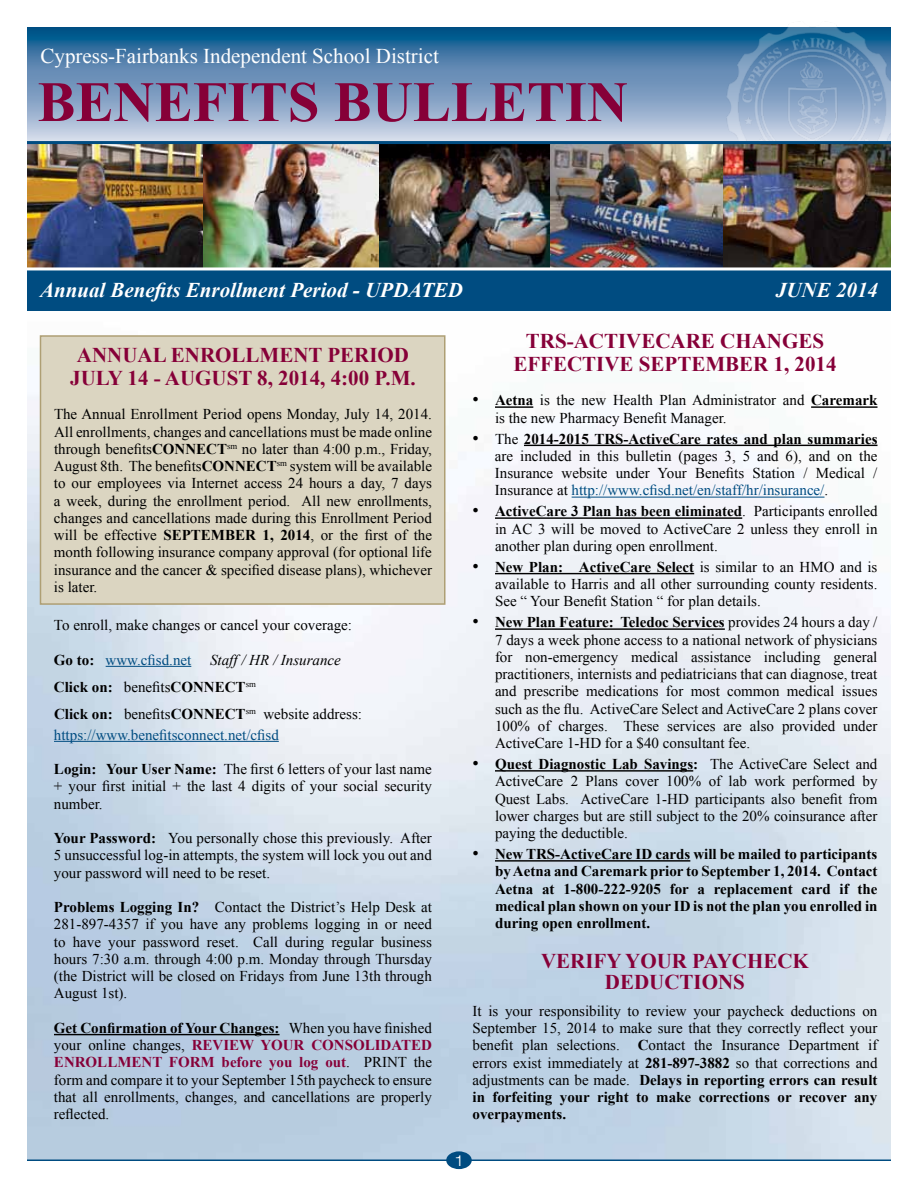
<style>
.page{position:relative;width:918px;height:1188px;background:#fff}
.page>*{position:absolute;margin:0;border:0;box-sizing:border-box;transform-origin:0 0}
.t1{font:700 57px "Times New Roman";color:#860038}
.t2{font:700 21px/22.5px "Times New Roman";color:#860038;text-align:center}
.t3{font:italic 700 21px "Times New Roman";color:#fff}
.t4{font:21px "Times New Roman";color:#fff}
.t5{font:15px/17.2px "Times New Roman";color:#000;text-align:justify}
.t6{font:700 15px/17.2px "Times New Roman";color:#000}
.t7{font:15px "Times New Roman";color:#004c81}
.t8{font:300 expanded 15px "Helvetica Neue";color:#fff}
.s1{font-weight:700}
.s2{font-weight:400;color:#004c81}
.s3{font-weight:400;font-style:italic}
.s4{font-weight:400}
.s5{font-weight:700;color:#860038}
.s6{font-size:18px}
.s7{color:#004c81}
.s8{font-weight:400;font-size:18px}
</style>
<div class="page">
<img style="left:27px;top:310px;width:864px;height:850px">
<svg style="left:27px;top:27px;width:667px;height:114px;background:#6d95ba"></svg>
<img style="left:27px;top:144px;width:176px;height:123px">
<img style="left:723px;top:144px;width:168px;height:123px">
<img style="left:203px;top:144px;width:346px;height:123px">
<img style="left:549px;top:144px;width:174px;height:123px">
<div style="left:40px;top:335px;width:406px;height:270px;background:#dbd5c1;border:2px solid #ae9f74"></div>
<div style="left:27px;top:269px;width:864px;height:41px;background:#004c81"></div>
<img style="left:694px;top:27px;width:197px;height:114px">
<hr style="left:106px;top:666px;width:85px;height:1px;background:#004c81">
<hr style="left:54px;top:741px;width:225px;height:1px;background:#004c81">
<hr style="left:54px;top:1034px;width:226px;height:1px;background:#000">
<hr style="left:495px;top:406px;width:38px;height:2px;background:#000">
<hr style="left:811px;top:406px;width:67px;height:2px;background:#000">
<hr style="left:524px;top:445px;width:353px;height:1px;background:#000">
<hr style="left:572px;top:497px;width:252px;height:1px;background:#004c81">
<hr style="left:495px;top:517px;width:247px;height:2px;background:#000">
<hr style="left:495px;top:573px;width:199px;height:1px;background:#000">
<hr style="left:495px;top:628px;width:230px;height:2px;background:#000">
<hr style="left:495px;top:770px;width:198px;height:2px;background:#000">
<hr style="left:495px;top:860px;width:195px;height:2px;background:#000">
<hr style="left:27px;top:1160px;width:864px;height:1px;background:#004c81">
<div style="left:446px;top:1151px;width:26px;height:18px;background:#004c81;border-radius:50%"></div>
<hr style="left:25px;top:141px;width:869px;height:3px;background:#004c81">
<div style="left:0;top:14px;width:27px;height:301px;background:#fff"></div>
<div style="left:891px;top:14px;width:27px;height:299px;background:#fff"></div>
<hr style="left:27px;top:267px;width:866px;height:3px;background:#fff">
<h2 class="t4" style="left:41px;top:41px;width:400px">Cypress-Fairbanks Independent School District</h2>
<h1 class="t1" style="left:38px;top:63px;width:592px">BENEFITS BULLETIN</h1>
<h2 class="t3" style="left:40px;top:275px;width:425px">Annual Benefits Enrollment Period - UPDATED</h2>
<h2 class="t3" style="left:776px;top:275px;width:104px">JUNE 2014</h2>
<h2 class="t2" style="left:70px;top:344px;width:347px">ANNUAL ENROLLMENT PERIOD<br>JULY 14 - AUGUST 8, 2014, 4:00 P.M.</h2>
<p class="t5" style="left:54px;top:406px;width:380px">The Annual Enrollment Period opens Monday, July 14, 2014.<br>All enrollments, changes and cancellations must be made online through benefits<span class="s1">CONNECT</span><sup>sm</sup> no later than 4:00 p.m., Friday, August 8th. The benefits<span class="s1">CONNECT</span><sup>sm</sup> system will be available to our employees via Internet access 24 hours a day, 7 days a week, during the enrollment period. All new enrollments, changes and cancellations made during this Enrollment Period will be effective <span class="s1">SEPTEMBER 1, 2014</span>, or the first of the month following insurance company approval (for optional life insurance and the cancer &amp; specified disease plans), whichever is later.</p>
<p class="t5" style="left:54px;top:616px;width:300px">To enroll, make changes or cancel your coverage:</p>
<p class="t6" style="left:54px;top:646px;width:310px;line-height:27px">Go to: <span class="s2">www.cfisd.net</span> <span class="s3">Staff / HR / Insurance<br></span>Click on: <span class="s4">benefits</span>CONNECT<sup>sm<br></sup>Click on: <span class="s4">benefits</span>CONNECT<sup>sm</sup> <span class="s4">website address:</span></p>
<p class="t7" style="left:54px;top:725px;width:226px">https://www.benefitsconnect.net/cfisd</p>
<p class="t5" style="left:54px;top:760px;width:379px"><span class="s1">Login: Your User Name:</span> The first 6 letters of your last name + your first initial + the last 4 digits of your social security number.</p>
<p class="t5" style="left:54px;top:829px;width:379px"><span class="s1">Your Password:</span> You personally chose this previously. After 5 unsuccessful log-in attempts, the system will lock you out and your password will need to be reset.</p>
<p class="t5" style="left:54px;top:898px;width:380px"><span class="s1">Problems Logging In?</span> Contact the District’s Help Desk at 281-897-4357 if you have any problems logging in or need to have your password reset. Call during regular business hours 7:30 a.m. through 4:00 p.m. Monday through Thursday (the District will be closed on Fridays from June 13th through August 1st).</p>
<p class="t5" style="left:54px;top:1019px;width:380px"><span class="s1">Get Confirmation of Your Changes:</span> When you have finished your online changes, <span class="s5">REVIEW YOUR CONSOLIDATED ENROLLMENT FORM before you log out</span>. PRINT the form and compare it to your September 15th paycheck to ensure that all enrollments, changes, and cancellations are properly reflected.</p>
<h2 class="t2" style="left:513px;top:330px;width:325px">TRS-ACTIVECARE CHANGES<br>EFFECTIVE SEPTEMBER 1, 2014</h2>
<p class="t5" style="left:495px;top:392px;width:384px;text-indent:-23px"><span class="s6">•</span> <span class="s1">Aetna</span> is the new Health Plan Administrator and <span class="s1">Caremark </span>is the new Pharmacy Benefit Manager.</p>
<p class="t5" style="left:495px;top:430px;width:384px;text-indent:-22px"><span class="s6">•</span> The <span class="s1">2014-2015 TRS-ActiveCare rates and plan summaries </span>are included in this bulletin (pages 3, 5 and 6), and on the Insurance website under Your Benefits Station / Medical / Insurance at <span class="s7">http://www.cfisd.net/en/staff/hr/insurance/</span>.</p>
<p class="t5" style="left:495px;top:503px;width:384px;text-indent:-23px"><span class="s6">•</span> <span class="s1">ActiveCare 3 Plan has been eliminated</span>. Participants enrolled in AC 3 will be moved to ActiveCare 2 unless they enroll in another plan during open enrollment.</p>
<p class="t5" style="left:495px;top:558px;width:384px;text-indent:-23px"><span class="s6">•</span> <span class="s1">New Plan: ActiveCare Select</span> is similar to an HMO and is available to Harris and all other surrounding county residents.<br>See “ Your Benefit Station “ for plan details.</p>
<p class="t5" style="left:495px;top:614px;width:384px;text-indent:-23px"><span class="s6">•</span> <span class="s1">New Plan Feature: Teledoc Services</span> provides 24 hours a day / 7 days a week phone access to a national network of physicians for non-emergency medical assistance including general practitioners, internists and pediatricians that can diagnose, treat and prescribe medications for most common medical issues such as the flu. ActiveCare Select and ActiveCare 2 plans cover 100% of charges. These services are also provided under ActiveCare 1-HD for a $40 consultant fee.</p>
<p class="t5" style="left:495px;top:755px;width:384px;text-indent:-23px"><span class="s6">•</span> <span class="s1">Quest Diagnostic Lab Savings:</span> The ActiveCare Select and ActiveCare 2 Plans cover 100% of lab work performed by Quest Labs. ActiveCare 1-HD participants also benefit from lower charges but are still subject to the 20% coinsurance after paying the deductible.</p>
<p class="t6" style="left:495px;top:845px;width:384px;text-align:justify;text-indent:-23px"><span class="s8">•</span> New TRS-ActiveCare ID cards will be mailed to participants by Aetna and Caremark prior to September 1, 2014. Contact Aetna at 1-800-222-9205 for a replacement card if the medical plan shown on your ID is not the plan you enrolled in during open enrollment.</p>
<h2 class="t2" style="left:541px;top:950px;width:269px;line-height:21px">VERIFY YOUR PAYCHECK<br>DEDUCTIONS</h2>
<p class="t5" style="left:472px;top:1002px;width:406px">It is your responsibility to review your paycheck deductions on September 15, 2014 to make sure that they correctly reflect your benefit plan selections. <span class="s1">C</span>ontact the Insurance Department if errors exist immediately at <span class="s1">281-897-3882</span> so that corrections and adjustments can be made. <span class="s1">Delays in reporting errors can result in forfeiting your right to make corrections or recover any overpayments.</span></p>
<p class="t8" style="left:456px;top:1151px;width:8px">1</p>
</div>
